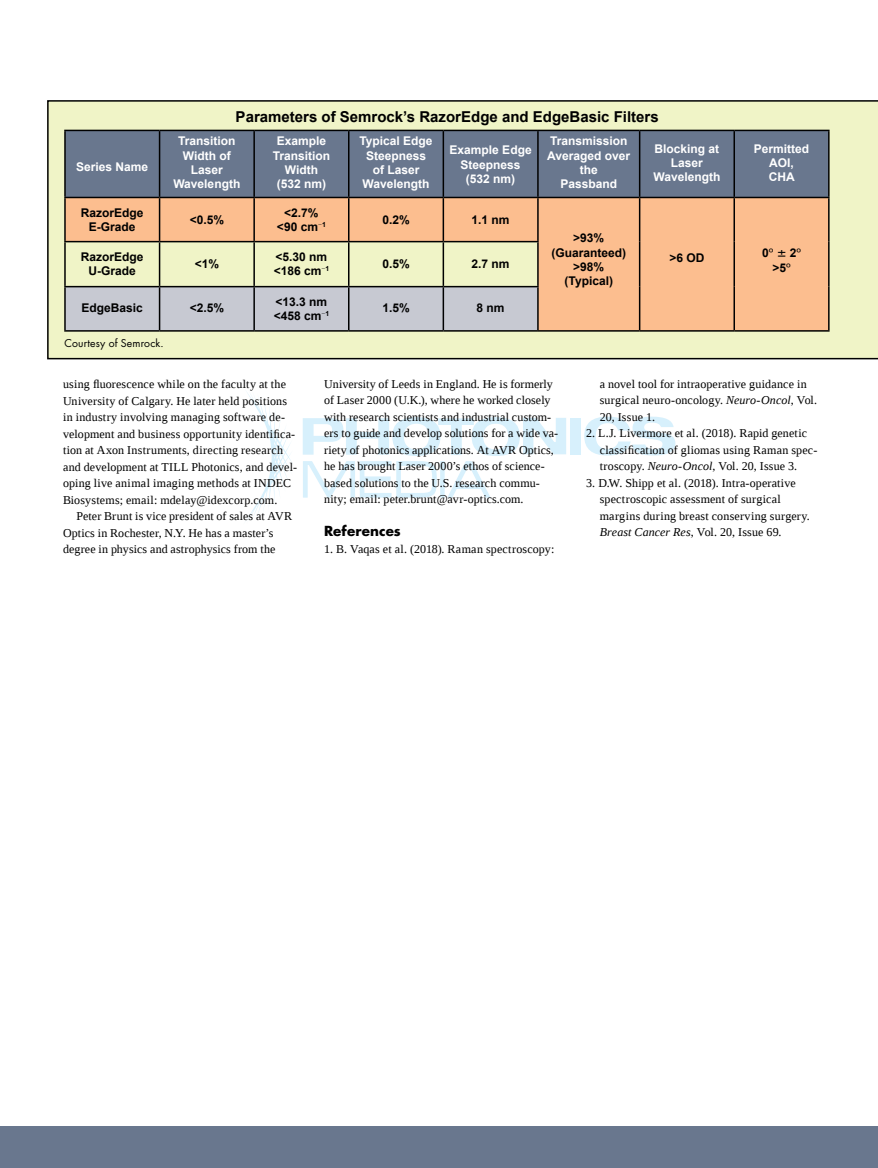
<style>
.page{position:relative;width:878px;height:1168px;background:#fff}
.page>*{position:absolute;margin:0;border:0;box-sizing:border-box;transform-origin:0 0}
.t1{font:700 15px "Arial";color:#000}
.t2{font:700 13.5px "Futura Std";letter-spacing:.01em;color:#000}
.t3{font:12px/16.5px "Liberation Serif";letter-spacing:.01em;color:#000}
.t4{font:700 12px/14.4px "Arial";color:#fff;text-align:center}
.t5{font:700 12px/14.4px "Arial";color:#000;text-align:center}
.t6{font:10.5px "Futura Std";letter-spacing:.015em;color:#000}
.s1{font-family:"Helvetica Neue LT Std";font-weight:400}
.s2{font-style:italic}
</style>
<div class="page">
<div style="left:570px;top:418px;width:11px;height:36px;background:#d7f0fc"></div>
<svg style="left:584px;top:417px;width:91px;height:38px"></svg>
<svg style="left:303px;top:417px;width:263px;height:81px"></svg>
<svg style="left:246px;top:393px;width:46px;height:127px"></svg>
<svg style="left:47px;top:100px;width:831px;height:259px;background:#e3e7bc"></svg>
<div style="left:0;top:1126px;width:878px;height:42px;background:#69778e"></div>
<div style="left:66px;top:131px;width:762px;height:66px;background:#69778e"></div>
<div style="left:66px;top:198px;width:762px;height:132px;background:#fcbe8f"></div>
<svg style="left:66px;top:242px;width:471px;height:88px;background:#d9dcca"></svg>
<hr style="left:64px;top:130px;width:95px;height:1px;background:#000">
<hr style="left:64px;top:131px;width:2px;height:66px;background:#000">
<hr style="left:159px;top:130px;width:95px;height:1px;background:#000">
<hr style="left:159px;top:131px;width:1px;height:66px;background:#000">
<hr style="left:254px;top:130px;width:95px;height:1px;background:#000">
<hr style="left:253px;top:131px;width:2px;height:66px;background:#000">
<hr style="left:349px;top:130px;width:94px;height:1px;background:#000">
<hr style="left:348px;top:131px;width:1px;height:66px;background:#000">
<hr style="left:443px;top:130px;width:95px;height:1px;background:#000">
<hr style="left:442px;top:131px;width:2px;height:66px;background:#000">
<hr style="left:538px;top:130px;width:101px;height:1px;background:#000">
<hr style="left:537px;top:131px;width:1px;height:66px;background:#000">
<hr style="left:639px;top:130px;width:95px;height:1px;background:#000">
<hr style="left:639px;top:131px;width:1px;height:66px;background:#000">
<hr style="left:734px;top:130px;width:95px;height:1px;background:#000">
<hr style="left:733px;top:131px;width:2px;height:66px;background:#000">
<hr style="left:828px;top:131px;width:1px;height:66px;background:#000">
<hr style="left:64px;top:197px;width:95px;height:1px;background:#000">
<hr style="left:64px;top:198px;width:2px;height:43px;background:#000">
<hr style="left:159px;top:197px;width:95px;height:1px;background:#000">
<hr style="left:159px;top:198px;width:1px;height:43px;background:#000">
<hr style="left:254px;top:197px;width:95px;height:1px;background:#000">
<hr style="left:253px;top:198px;width:2px;height:43px;background:#000">
<hr style="left:349px;top:197px;width:94px;height:1px;background:#000">
<hr style="left:348px;top:198px;width:1px;height:43px;background:#000">
<hr style="left:443px;top:197px;width:95px;height:1px;background:#000">
<hr style="left:442px;top:198px;width:2px;height:43px;background:#000">
<hr style="left:538px;top:197px;width:101px;height:1px;background:#000">
<hr style="left:537px;top:198px;width:1px;height:43px;background:#000">
<hr style="left:639px;top:197px;width:95px;height:1px;background:#000">
<hr style="left:639px;top:198px;width:1px;height:44px;background:#000">
<hr style="left:734px;top:197px;width:95px;height:1px;background:#000">
<hr style="left:733px;top:198px;width:2px;height:44px;background:#000">
<hr style="left:828px;top:198px;width:1px;height:44px;background:#000">
<hr style="left:64px;top:241px;width:95px;height:1px;background:#000">
<hr style="left:64px;top:242px;width:2px;height:44px;background:#000">
<hr style="left:159px;top:241px;width:95px;height:1px;background:#000">
<hr style="left:159px;top:242px;width:1px;height:44px;background:#000">
<hr style="left:254px;top:241px;width:95px;height:1px;background:#000">
<hr style="left:253px;top:242px;width:2px;height:44px;background:#000">
<hr style="left:349px;top:241px;width:94px;height:1px;background:#000">
<hr style="left:348px;top:242px;width:1px;height:44px;background:#000">
<hr style="left:443px;top:241px;width:95px;height:1px;background:#000">
<hr style="left:442px;top:242px;width:2px;height:44px;background:#000">
<hr style="left:537px;top:242px;width:1px;height:44px;background:#000">
<hr style="left:639px;top:242px;width:1px;height:45px;background:#000">
<hr style="left:733px;top:242px;width:2px;height:45px;background:#000">
<hr style="left:828px;top:242px;width:1px;height:45px;background:#000">
<hr style="left:64px;top:286px;width:95px;height:1px;background:#000">
<hr style="left:64px;top:287px;width:2px;height:43px;background:#000">
<hr style="left:159px;top:286px;width:95px;height:1px;background:#000">
<hr style="left:159px;top:287px;width:1px;height:43px;background:#000">
<hr style="left:254px;top:286px;width:95px;height:1px;background:#000">
<hr style="left:253px;top:287px;width:2px;height:43px;background:#000">
<hr style="left:349px;top:286px;width:94px;height:1px;background:#000">
<hr style="left:348px;top:287px;width:1px;height:43px;background:#000">
<hr style="left:443px;top:286px;width:95px;height:1px;background:#000">
<hr style="left:442px;top:287px;width:2px;height:43px;background:#000">
<hr style="left:537px;top:287px;width:1px;height:43px;background:#000">
<hr style="left:639px;top:287px;width:1px;height:43px;background:#000">
<hr style="left:733px;top:287px;width:2px;height:43px;background:#000">
<hr style="left:828px;top:287px;width:1px;height:43px;background:#000">
<hr style="left:64px;top:330px;width:95px;height:2px;background:#000">
<hr style="left:159px;top:330px;width:95px;height:2px;background:#000">
<hr style="left:254px;top:330px;width:95px;height:2px;background:#000">
<hr style="left:349px;top:330px;width:94px;height:2px;background:#000">
<hr style="left:443px;top:330px;width:95px;height:2px;background:#000">
<hr style="left:538px;top:330px;width:101px;height:2px;background:#000">
<hr style="left:639px;top:330px;width:95px;height:2px;background:#000">
<hr style="left:734px;top:330px;width:95px;height:2px;background:#000">
<svg style="left:778px;top:250px;width:7px;height:7px"></svg>
<p class="t4" style="left:76px;top:159px;width:74px">Series Name</p>
<p class="t1" style="left:236px;top:106px;width:424px">Parameters of Semrock’s RazorEdge and EdgeBasic Filters</p>
<p class="t4" style="left:173px;top:134px;width:68px">Transition<br>Width of<br>Laser<br>Wavelength</p>
<p class="t4" style="left:273px;top:134px;width:59px">Example<br>Transition<br>Width (532 nm)</p>
<p class="t4" style="left:359px;top:134px;width:75px">Typical Edge<br>Steepness of Laser<br>Wavelength</p>
<p class="t4" style="left:449px;top:143px;width:84px">Example Edge<br>Steepness (532 nm)</p>
<p class="t4" style="left:547px;top:134px;width:84px">Transmission<br>Averaged over the<br>Passband</p>
<p class="t4" style="left:653px;top:141px;width:68px">Blocking at<br>Laser<br>Wavelength</p>
<p class="t4" style="left:753px;top:141px;width:57px">Permitted<br>AOI,<br>CHA</p>
<p class="t5" style="left:81px;top:205px;width:64px">RazorEdge<br>E-Grade</p>
<p class="t5" style="left:190px;top:213px;width:36px">&lt;0.5%</p>
<p class="t5" style="left:277px;top:205px;width:50px">&lt;2.7% &lt;90 cm<sup>−</sup><sup>1</sup></p>
<p class="t5" style="left:382px;top:213px;width:29px">0.2%</p>
<p class="t5" style="left:471px;top:213px;width:40px">1.1 nm</p>
<p class="t5" style="left:81px;top:250px;width:64px">RazorEdge<br>U-Grade</p>
<p class="t5" style="left:195px;top:257px;width:26px">&lt;1%</p>
<p class="t5" style="left:274px;top:250px;width:57px;text-align:left">&lt;5.30 nm &lt;186 cm<sup>−</sup><sup>1</sup></p>
<p class="t5" style="left:382px;top:257px;width:29px">0.5%</p>
<p class="t5" style="left:471px;top:257px;width:40px">2.7 nm</p>
<p class="t5" style="left:82px;top:301px;width:63px">EdgeBasic</p>
<p class="t5" style="left:190px;top:301px;width:36px">&lt;2.5%</p>
<p class="t5" style="left:274px;top:295px;width:57px;text-align:left">&lt;13.3 nm &lt;458 cm<sup>−</sup><sup>1</sup></p>
<p class="t5" style="left:382px;top:301px;width:29px">1.5%</p>
<p class="t5" style="left:476px;top:301px;width:30px">8 nm</p>
<p class="t6" style="left:64px;top:336px;width:101px">Courtesy of Semrock.</p>
<p class="t5" style="left:551px;top:231px;width:76px">&gt;93% (Guaranteed) &gt;98% (Typical)</p>
<p class="t5" style="left:669px;top:250px;width:37px">&gt;6 OD</p>
<p class="t5" style="left:762px;top:246px;width:13px">0<span class="s1">º</span></p>
<p class="t5" style="left:772px;top:246px;width:30px;text-align:left;text-indent:17px">2<span class="s1">º </span>&gt;5<span class="s1">º</span></p>
<p class="t3" style="left:63px;top:376px;width:235px">using fluorescence while on the faculty at the University of Calgary. He later held positions in industry involving managing software de&shy;velopment and business opportunity identifica&shy;tion at Axon Instruments, directing research and development at TILL Photonics, and devel&shy;oping live animal imaging methods at INDEC Biosystems; email: mdelay@idexcorp.com.</p>
<p class="t3" style="left:63px;top:508px;width:230px;text-indent:14px">Peter Brunt is vice president of sales at AVR<br>Optics in Rochester, N.Y. He has a master’s degree in physics and astrophysics from the</p>
<p class="t3" style="left:324px;top:375px;width:235px">University of Leeds in England. He is formerly of Laser 2000 (U.K.), where he worked closely with research scientists and industrial custom&shy;ers to guide and develop solutions for a wide va&shy;riety of photonics applications. At AVR Optics, he has brought Laser 2000’s ethos of science&shy;based solutions to the U.S. research commu&shy;nity; email: peter.brunt@avr-optics.com.</p>
<p class="t2" style="left:324px;top:522px;width:78px">References</p>
<p class="t3" style="left:324px;top:540px;width:232px">1. B. Vaqas et al. (2018). Raman spectroscopy:</p>
<p class="t3" style="left:599px;top:375px;width:219px">a novel tool for intraoperative guidance in surgical neuro-oncology. <span class="s2">Neuro-Oncol</span>, Vol.<br>20, Issue 1.</p>
<p class="t3" style="left:599px;top:425px;width:219px;text-indent:-13px">2. L.J. Livermore et al. (2018). Rapid genetic classification of gliomas using Raman spec&shy;troscopy. <span class="s2">Neuro-Oncol</span>, Vol. 20, Issue 3.</p>
<p class="t3" style="left:599px;top:474px;width:211px;text-indent:-14px">3. D.W. Shipp et al. (2018). Intra-operative spectroscopic assessment of surgical margins during breast conserving surgery.<br><span class="s2">Breast Cancer Res</span>, Vol. 20, Issue 69.</p>
</div>
